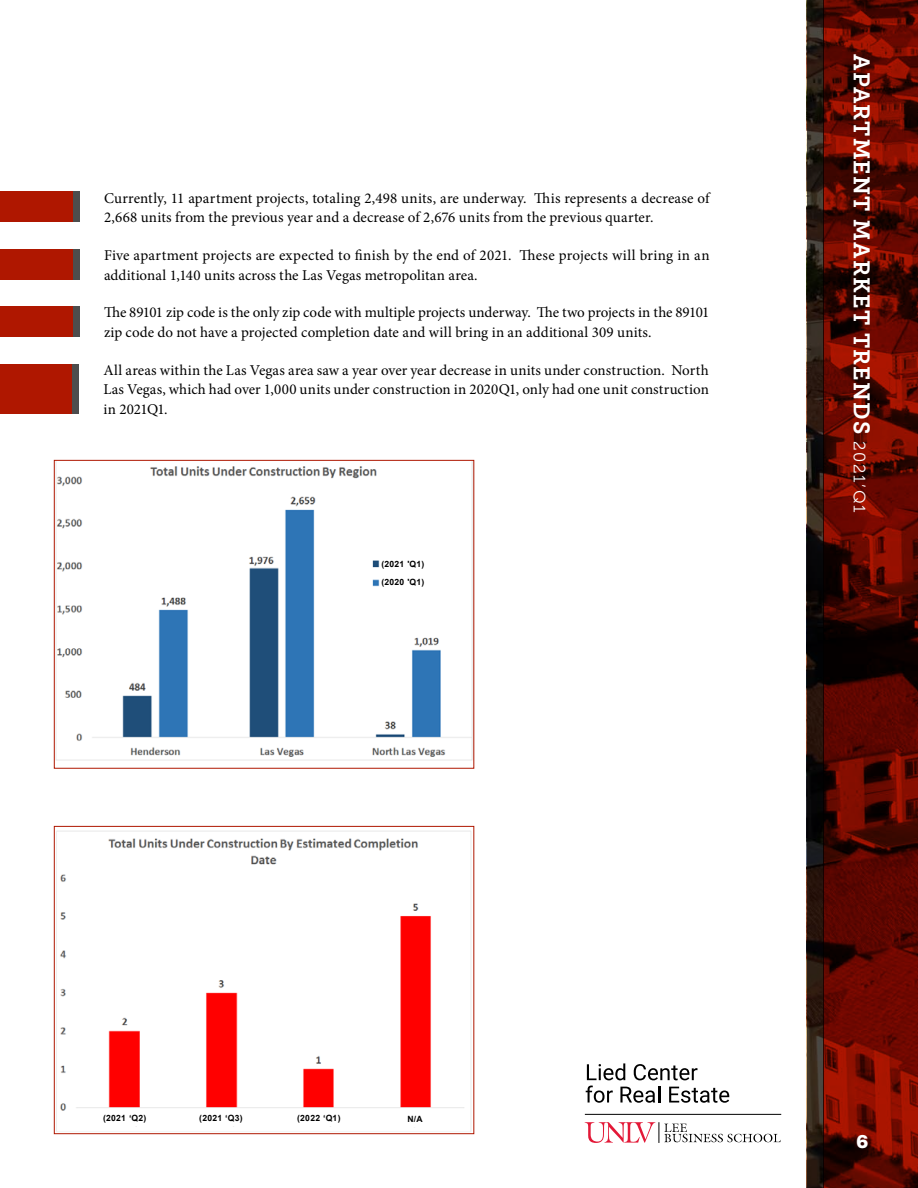
<style>
.page{position:relative;width:918px;height:1188px;background:#fff}
.page>*{position:absolute;margin:0;border:0;box-sizing:border-box;transform-origin:0 0}
.t1{font:22.5px "Museo Slab 700";letter-spacing:.05em;color:#fff}
.t2{font:900 18px "Helvetica Now Display";color:#fff}
.t3{font:15px/19.5px "Minion Pro";letter-spacing:.005em;color:#000}
.t4{font:700 8.55px "Arial";letter-spacing:.03em;color:#000}
.s1{font-family:"Museo Slab 300";font-size:16.5px}
</style>
<div class="page">
<svg style="left:824px;top:0;width:94px;height:1188px;background:#5d0800"></svg>
<svg style="left:807px;top:0;width:17px;height:1188px;background:#211711"></svg>
<svg style="left:585px;top:1122px;width:196px;height:21px"></svg>
<hr style="left:585px;top:1114px;width:196px;height:1px;background:#000">
<svg style="left:587px;top:1063px;width:38px;height:17px"></svg>
<svg style="left:634px;top:1064px;width:63px;height:16px"></svg>
<svg style="left:586px;top:1086px;width:27px;height:17px"></svg>
<svg style="left:620px;top:1086px;width:40px;height:17px"></svg>
<svg style="left:669px;top:1087px;width:60px;height:16px"></svg>
<div style="left:0;top:192px;width:80px;height:30px;background:#4d4d4d"></div>
<div style="left:0;top:192px;width:73px;height:30px;background:#af1700"></div>
<div style="left:0;top:249px;width:80px;height:31px;background:#4d4d4d"></div>
<div style="left:0;top:249px;width:73px;height:31px;background:#af1700"></div>
<div style="left:0;top:307px;width:80px;height:30px;background:#4d4d4d"></div>
<div style="left:0;top:307px;width:73px;height:30px;background:#af1700"></div>
<div style="left:0;top:364px;width:79px;height:50px;background:#4d4d4d"></div>
<div style="left:0;top:364px;width:72px;height:50px;background:#af1700"></div>
<svg style="left:54px;top:460px;width:420px;height:309px"></svg>
<div style="left:381px;top:575px;width:52px;height:14px;background:#fff"></div>
<div style="left:381px;top:557px;width:52px;height:14px;background:#fff"></div>
<svg style="left:54px;top:826px;width:420px;height:308px"></svg>
<div style="left:102px;top:1111px;width:46px;height:15px;background:#fff"></div>
<div style="left:198px;top:1111px;width:46px;height:15px;background:#fff"></div>
<div style="left:296px;top:1111px;width:46px;height:15px;background:#fff"></div>
<div style="left:392px;top:1111px;width:46px;height:16px;background:#fff"></div>
<p class="t3" style="left:104px;top:188px;width:607px">Currently, 11 apartment projects, totaling 2,498 units, are underway. This represents a decrease of<br>2,668 units from the previous year and a decrease of 2,676 units from the previous quarter.</p>
<p class="t3" style="left:104px;top:246px;width:607px">Five apartment projects are expected to finish by the end of 2021. These projects will bring in an additional 1,140 units across the Las Vegas metropolitan area.</p>
<p class="t3" style="left:104px;top:303px;width:607px">The 89101 zip code is the only zip code with multiple projects underway. The two projects in the 89101 zip code do not have a projected completion date and will bring in an additional 309 units.</p>
<p class="t3" style="left:103px;top:360px;width:607px;text-align:justify">All areas within the Las Vegas area saw a year over year decrease in units under construction. North Las Vegas, which had over 1,000 units under construction in 2020Q1, only had one unit construction in 2021Q1.</p>
<p class="t4" style="left:381px;top:559px;width:45px">(2021 'Q1)</p>
<p class="t4" style="left:381px;top:577px;width:45px">(2020 'Q1)</p>
<h1 class="t1" style="left:875px;top:54px;width:460px;rotate:90deg">APARTMENT MARKET TRENDS <span class="s1">2021’Q1</span></h1>
<p class="t4" style="left:103px;top:1113px;width:45px">(2021 ‘Q2)</p>
<p class="t4" style="left:199px;top:1113px;width:45px">(2021 ‘Q3)</p>
<p class="t4" style="left:297px;top:1113px;width:45px">(2022 ‘Q1)</p>
<p class="t4" style="left:408px;top:1113px;width:17px">N/A</p>
<p class="t2" style="left:857px;top:1129px;width:13px">6</p>
</div>
